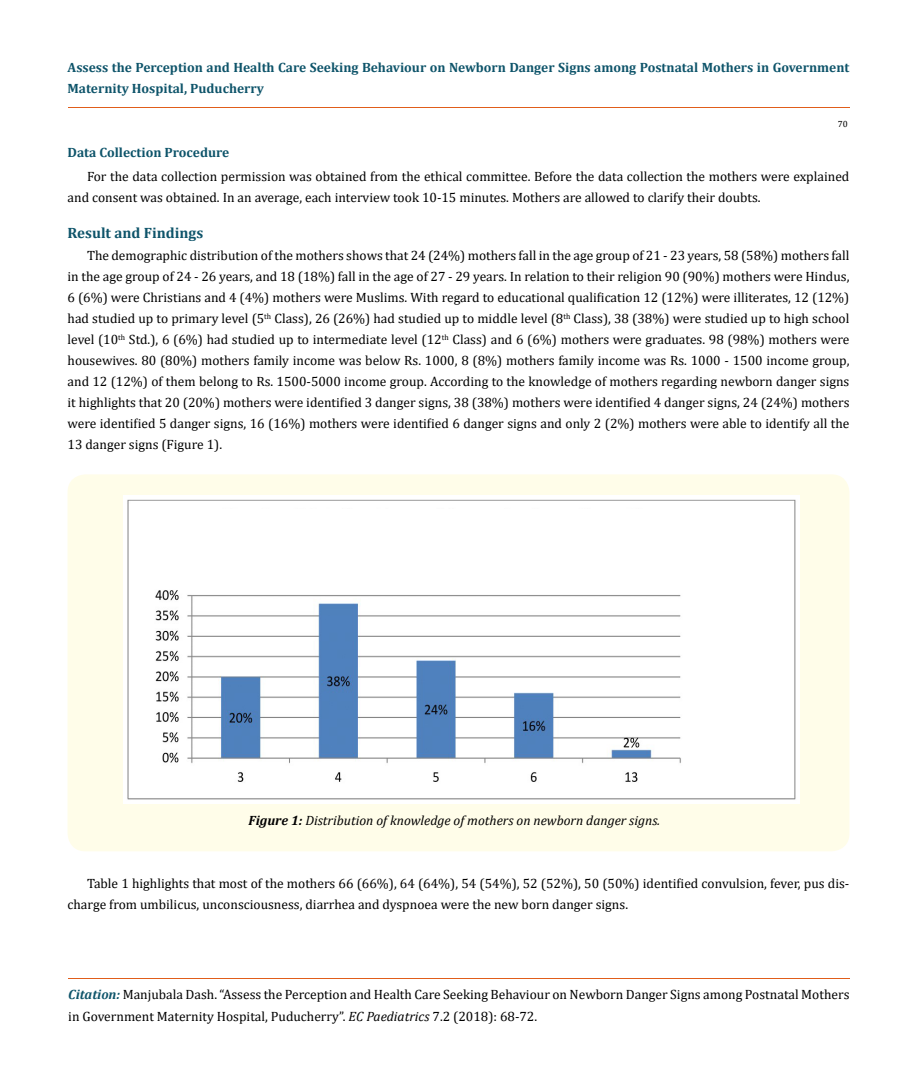
<style>
.page{position:relative;width:917px;height:1082px;background:#fff}
.page>*{position:absolute;margin:0;border:0;box-sizing:border-box;transform-origin:0 0}
.t1{font:700 15px "Cambria";color:#0e546a}
.t2{font:13.5px/21px "Cambria";color:#000}
.t3{font:700 13.5px/21px "Cambria";color:#0e546a}
.t4{font:italic 13.5px "Cambria";color:#000}
.t5{font:9px "Cambria";color:#000}
.s1{font-weight:700}
.s2{font-weight:700;font-style:italic;color:#0e546a}
.s3{font-style:italic}
</style>
<div class="page">
<hr style="left:68px;top:108px;width:781px;height:1px;background:#e05d1a">
<hr style="left:68px;top:978px;width:781px;height:1px;background:#e05d1a">
<div style="left:68px;top:474px;width:781px;height:377px;background:#fffde9;border-radius:18px"></div>
<img style="left:124px;top:496px;width:675px;height:307px">
<p class="t3" style="left:68px;top:56px;width:783px">Assess the Perception and Health Care Seeking Behaviour on Newborn Danger Signs among Postnatal Mothers in Government<br>Maternity Hospital, Puducherry</p>
<p class="t5" style="left:837px;top:119px;width:11px">70</p>
<p class="t3" style="left:68px;top:141px;width:163px">Data Collection Procedure</p>
<p class="t2" style="left:68px;top:166px;width:783px;text-indent:19px">For the data collection permission was obtained from the ethical committee. Before the data collection the mothers were explained and consent was obtained. In an average, each interview took 10-15 minutes. Mothers are allowed to clarify their doubts.</p>
<p class="t1" style="left:68px;top:222px;width:137px">Result and Findings</p>
<p class="t2" style="left:68px;top:245px;width:783px;text-align:justify;text-indent:20px">The demographic distribution of the mothers shows that 24 (24%) mothers fall in the age group of 21 - 23 years, 58 (58%) mothers fall in the age group of 24 - 26 years, and 18 (18%) fall in the age of 27 - 29 years. In relation to their religion 90 (90%) mothers were Hindus, 6 (6%) were Christians and 4 (4%) mothers were Muslims. With regard to educational qualification 12 (12%) were illiterates, 12 (12%) had studied up to primary level (5<sup>th</sup> Class), 26 (26%) had studied up to middle level (8<sup>th</sup> Class), 38 (38%) were studied up to high school level (10<sup>th</sup> Std.), 6 (6%) had studied up to intermediate level (12<sup>th</sup> Class) and 6 (6%) mothers were graduates. 98 (98%) mothers were housewives. 80 (80%) mothers family income was below Rs. 1000, 8 (8%) mothers family income was Rs. 1000 - 1500 income group, and 12 (12%) of them belong to Rs. 1500-5000 income group. According to the knowledge of mothers regarding newborn danger signs it highlights that 20 (20%) mothers were identified 3 danger signs, 38 (38%) mothers were identified 4 danger signs, 24 (24%) mothers were identified 5 danger signs, 16 (16%) mothers were identified 6 danger signs and only 2 (2%) mothers were able to identify all the 13 danger signs (Figure 1).</p>
<p class="t4" style="left:248px;top:811px;width:413px"><span class="s1">Figure 1:</span> Distribution of knowledge of mothers on newborn danger signs.</p>
<p class="t2" style="left:68px;top:872px;width:783px;text-indent:19px">Table 1 highlights that most of the mothers 66 (66%), 64 (64%), 54 (54%), 52 (52%), 50 (50%) identified convulsion, fever, pus dis&shy;charge from umbilicus, unconsciousness, diarrhea and dyspnoea were the new born danger signs.</p>
<p class="t2" style="left:68px;top:984px;width:782px"><span class="s2">Citation:</span> Manjubala Dash. “Assess the Perception and Health Care Seeking Behaviour on Newborn Danger Signs among Postnatal Mothers in Government Maternity Hospital, Puducherry”. <span class="s3">EC Paediatrics</span> 7.2 (2018): 68-72.</p>
</div>
